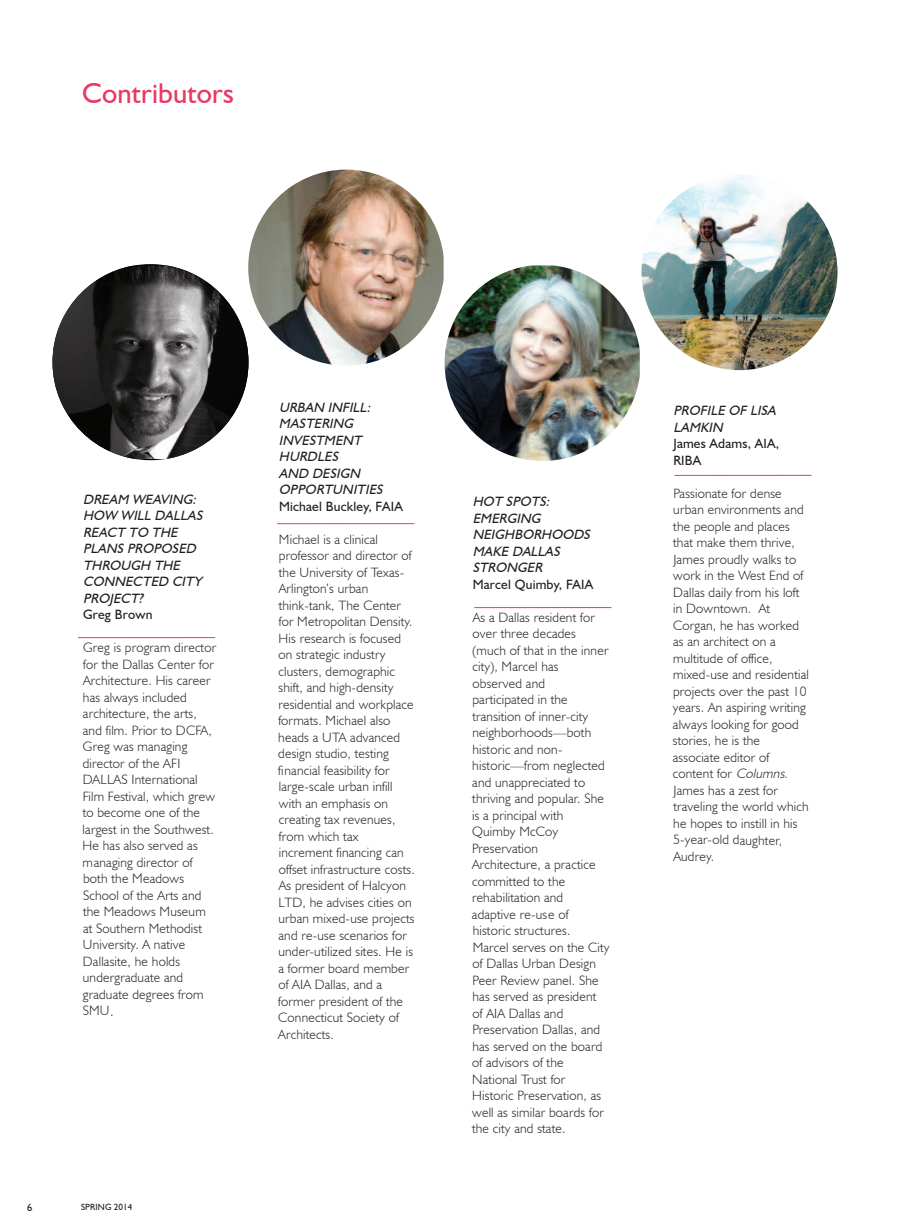
<style>
.page{position:relative;width:918px;height:1229px;background:#fff}
.page>*{position:absolute;margin:0;border:0;box-sizing:border-box;transform-origin:0 0}
.t1{font:28.5px "Humanist 521 BT";letter-spacing:.005em;color:#ea3867}
.t2{font:300 13.5px/16.5px "Humanist 521 BT";letter-spacing:.015em;color:#231f20}
.t3{font:italic 13.5px/16.5px "Humanist 521 BT";color:#231f20}
.t4{font:13.5px/16.5px "Humanist 521 BT";letter-spacing:.015em;color:#231f20}
.t5{font:10.5px "Humanist 521 BT";color:#231f20}
.t6{font:9px "Humanist 521 BT";letter-spacing:.015em;color:#231f20}
.s1{font-size:14.25px}
.s2{font-style:italic}
</style>
<div class="page">
<img style="left:445px;top:265px;width:195px;height:196px">
<img style="left:52px;top:266px;width:197px;height:193px">
<img style="left:248px;top:170px;width:196px;height:196px">
<img style="left:642px;top:174px;width:196px;height:196px;border-radius:98px">
<hr style="left:474px;top:607px;width:137px;height:1px;background:#ea3867">
<hr style="left:674px;top:475px;width:137px;height:1px;background:#ea3867">
<hr style="left:277px;top:523px;width:137px;height:1px;background:#ea3867">
<hr style="left:78px;top:637px;width:137px;height:1px;background:#ea3867">
<h1 class="t1" style="left:82px;top:76px;width:153px">Contributors</h1>
<p class="t3" style="left:83px;top:490px;width:124px">DREAM WEAVING:<br>HOW WILL DALLAS<br>REACT TO THE<br>PLANS PROPOSED<br>THROUGH THE<br>CONNECTED CITY<br>PROJ ECT?</p>
<p class="t4" style="left:83px;top:606px;width:71px">Greg Brown</p>
<p class="t2" style="left:83px;top:639px;width:135px">Greg is program director for the Dallas Center for<br>Architecture. His career has always included architecture, the arts, and film. Prior to DCFA,<br>Greg was managing director of the AFI<br>DALLAS International<br>Film Festival, which grew to become one of the largest in the Southwest.<br>He has also served as managing director of both the Meadows<br>School of the Arts and the Meadows Museum at Southern Methodist<br>University. A native<br>Dallasite, he holds undergraduate and graduate degrees from<br>SMU<span class="s1">.</span></p>
<p class="t5" style="left:27px;top:1200px;width:7px">6</p>
<p class="t6" style="left:81px;top:1200px;width:53px">SPRING 2014</p>
<p class="t3" style="left:279px;top:398px;width:108px">URBAN INFILL:<br>MASTERING<br>INVESTMENT<br>HURDLES<br>AND DESIGN<br>OPPORTUNITIES</p>
<p class="t4" style="left:279px;top:497px;width:125px">Michael Buckley, FAIA</p>
<p class="t2" style="left:278px;top:530px;width:138px">Michael is a clinical professor and director of the University of Texas-<br>Arlington’s urban think-tank, The Center for Metropolitan Density.<br>His research is focused on strategic industry clusters, demographic shift, and high-density residential and workplace formats. Michael also heads a UTA advanced design studio, testing financial feasibility for large-scale urban infill with an emphasis on creating tax revenues, from which tax increment financing can offset infrastructure costs.<br>As president of Halcyon<br>LTD, he advises cities on urban mixed-use projects and re-use scenarios for under-utilized sites. He is a former board member of AIA Dallas, and a former president of the<br>Connecticut Society of<br>Architects.</p>
<p class="t3" style="left:473px;top:493px;width:122px">HOT SPOTS:<br>EMERGING<br>NEIGHBORHOODS<br>MAKE DALLAS<br>STRONGER</p>
<p class="t4" style="left:473px;top:575px;width:122px">Marcel Quimby, FAIA</p>
<p class="t2" style="left:472px;top:608px;width:139px">As a Dallas resident for over three decades (much of that in the inner city), Marcel has observed and<br>participated in the transition of inner-city neighborhoods—both historic and non&shy;historic—from neglected and unappreciated to thriving and popular. She is a principal with<br>Quimby McCoy<br>Preservation<br>Architecture, a practice committed to the rehabilitation and adaptive re-use of historic structures.<br>Marcel serves on the City of Dallas Urban Design<br>Peer Review panel. She has served as president<br>of AIA Dallas and<br>Preservation Dallas, and has served on the board of advisors of the<br>National Trust for<br>Historic Preservation, as well as similar boards for the city and state.</p>
<p class="t3" style="left:673px;top:402px;width:107px">PROFILE OF LISA<br>LAMKIN</p>
<p class="t4" style="left:673px;top:435px;width:107px">James Adams, AIA,<br>RIBA</p>
<p class="t2" style="left:673px;top:485px;width:138px">Passionate for dense urban environments and the people and places that make them thrive,<br>James proudly walks to work in the West End of<br>Dallas daily from his loft in Downtown. At<br>Corgan, he has worked as an architect on a multitude of office, mixed-use and residential projects over the past 10 years. An aspiring writing always looking for good stories, he is the associate editor of content for <span class="s2">Columns</span>.<br>James has a zest for traveling the world which he hopes to instill in his<br>5-year-old daughter,<br>Audrey.</p>
</div>
